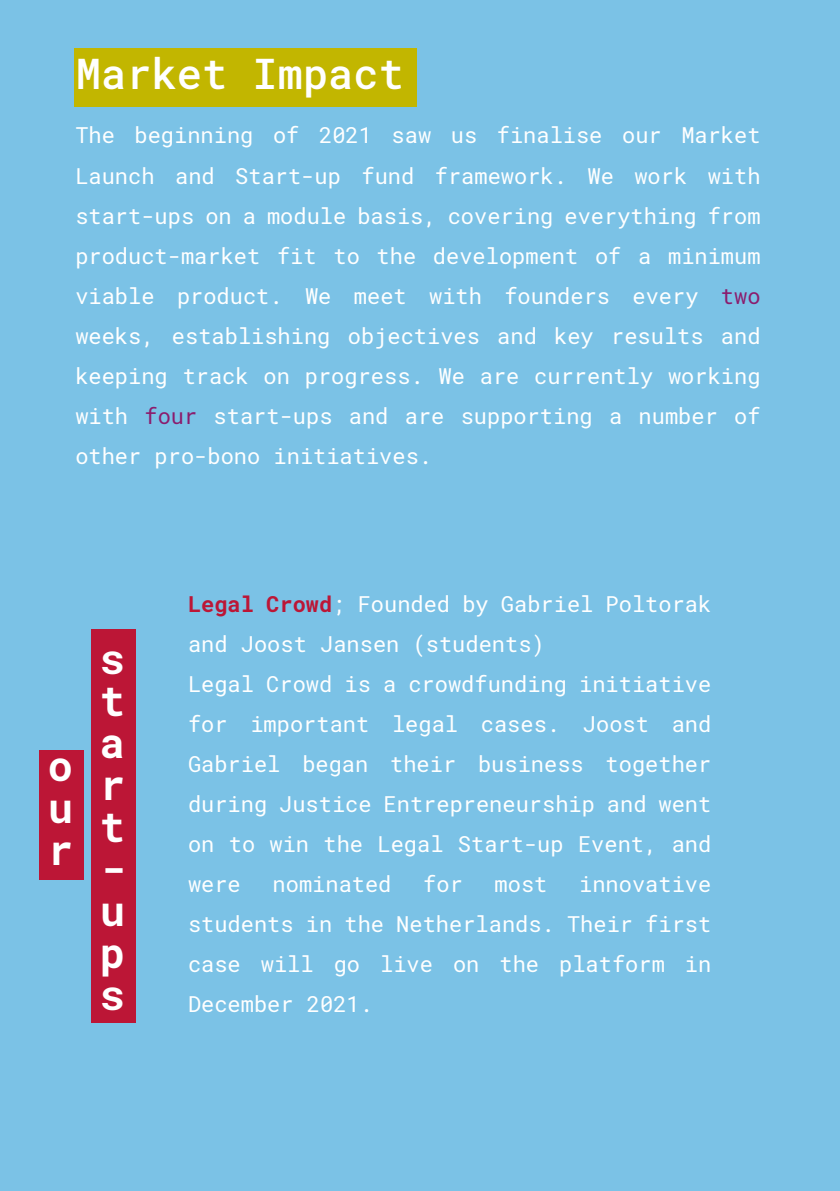
<style>
.page{position:relative;width:840px;height:1191px;background:#fff}
.page>*{position:absolute;margin:0;border:0;box-sizing:border-box;transform-origin:0 0}
.t1{font:700 42px/42px "Roboto Mono";color:#fff;text-align:justify}
.t2{font:500 42px "Roboto Mono";color:#fff}
.t3{font:22px/40px "Roboto Mono";color:#fff;text-align:justify}
.s1{color:#8b1c6d}
.s2{font-weight:700;color:#bc1636}
</style>
<div class="page">
<div style="left:0;top:0;width:839px;height:1191px;background:#7bc2e6"></div>
<div style="left:39px;top:750px;width:45px;height:129px;background:#bc1636"></div>
<div style="left:91px;top:629px;width:45px;height:393px;background:#bc1636"></div>
<div style="left:74px;top:48px;width:343px;height:59px;background:#c2b600"></div>
<h1 class="t2" style="left:76px;top:45px;width:329px">Market Impact</h1>
<p class="t3" style="left:75px;top:115px;width:686px">The beginning of 2021 saw us finalise our Market Launch and Start-up fund framework. We work with start-ups on a module basis, covering everything from product-market fit to the development of a minimum viable product. We meet with founders every <span class="s1">two </span>weeks, establishing objectives and key results and keeping track on progress. We are currently working with <span class="s1">four</span> start-ups and are supporting a number of other pro-bono initiatives.</p>
<h1 class="t1" style="left:48px;top:743px;width:27px">o u r</h1>
<h1 class="t1" style="left:100px;top:636px;width:27px">s t a r t - u p s</h1>
<p class="t3" style="left:188px;top:583px;width:524px;text-align:left"><span class="s2">Legal Crowd</span>; Founded by Gabriel Poltorak and Joost Jansen (students)<br>Legal Crowd is a crowdfunding initiative for important legal cases. Joost and Gabriel began their business together during Justice Entrepreneurship and went on to win the Legal Start-up Event, and were</p>
<p class="t3" style="left:272px;top:863px;width:120px">nominated</p>
<p class="t3" style="left:423px;top:863px;width:41px">for</p>
<p class="t3" style="left:494px;top:863px;width:54px">most</p>
<p class="t3" style="left:188px;top:863px;width:524px;text-indent:391px">innovative students in the Netherlands. Their first case will go live on the platform in December 2021.</p>
</div>
